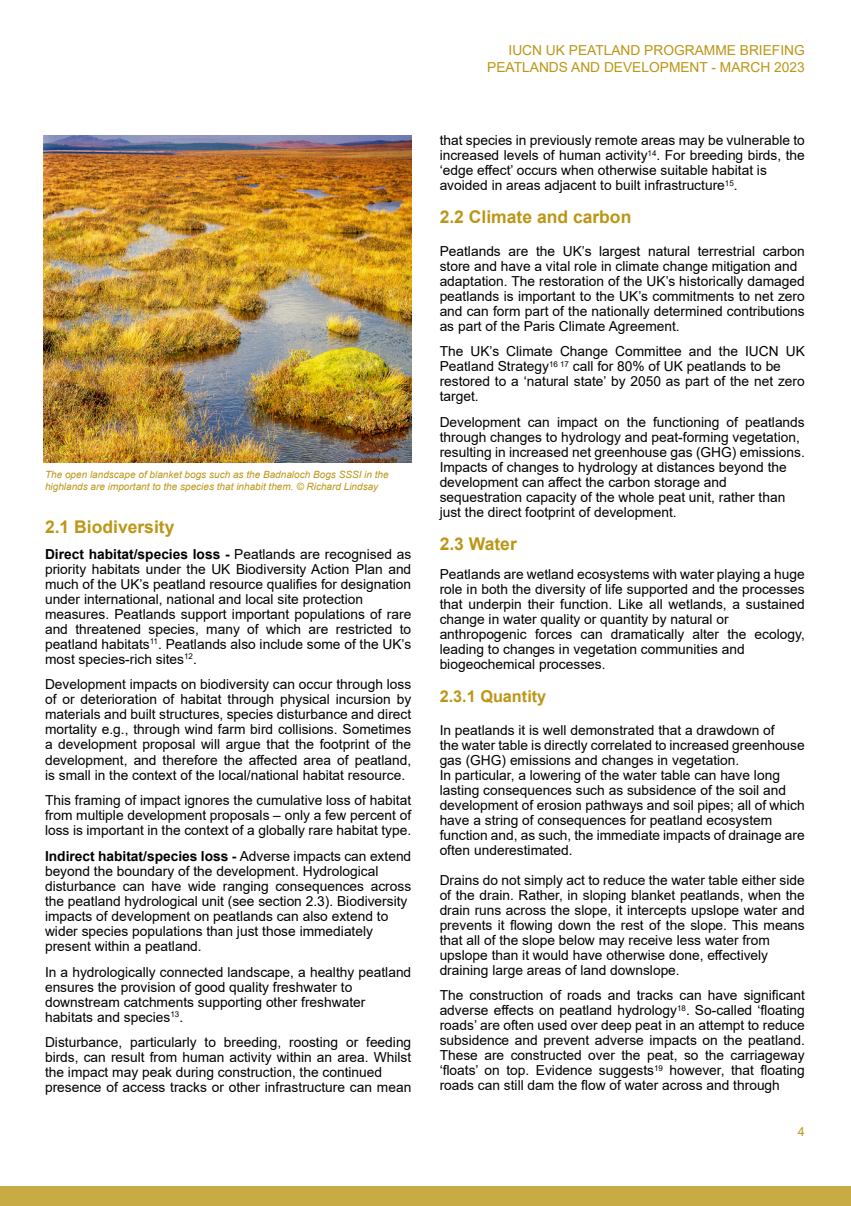
<style>
.page{position:relative;width:851px;height:1206px;background:#fff}
.page>*{position:absolute;margin:0;border:0;box-sizing:border-box;transform-origin:0 0}
.t1{font:700 17.5px "Arial";color:#bb9616}
.t2{font:700 16.25px "Arial";color:#bb9616}
.t3{font:13.75px/15px "Arial";color:#000}
.t4{font:13.75px/16.5px "Arial";color:#bb9616;text-align:right}
.t5{font:12.5px "Arial";color:#bb9616}
.t6{font:italic 10px/12px "Arial";color:#bb9616}
.s1{font-weight:700}
</style>
<div class="page">
<div style="left:0;top:1185px;width:851px;height:20px;background:#c8ab44"></div>
<img style="left:44px;top:135px;width:367px;height:327px">
<p class="t6" style="left:45px;top:468px;width:345px">The open landscape of blanket bogs such as the Badnaloch Bogs SSSI in the highlands are important to the species that inhabit them. © Richard Lindsay</p>
<p class="t1" style="left:45px;top:514px;width:131px">2.1 Biodiversity</p>
<p class="t3" style="left:45px;top:546px;width:368px"><span class="s1">Direct habitat/species loss -</span> Peatlands are recognised as priority habitats under the UK Biodiversity Action Plan and much of the UK’s peatland resource qualifies for designation under international, national and local site protection measures. Peatlands support important populations of rare and threatened species, many of which are restricted to peatland habitats<sup>11</sup>. Peatlands also include some of the UK’s most species-rich sites<sup>12</sup>.</p>
<p class="t3" style="left:45px;top:677px;width:368px;text-align:justify">Development impacts on biodiversity can occur through loss of or deterioration of habitat through physical incursion by materials and built structures, species disturbance and direct mortality e.g., through wind farm bird collisions. Sometimes a development proposal will argue that the footprint of the development, and therefore the affected area of peatland, is small in the context of the local/national habitat resource.</p>
<p class="t3" style="left:45px;top:792px;width:368px;text-align:justify">This framing of impact ignores the cumulative loss of habitat from multiple development proposals – only a few percent of loss is important in the context of a globally rare habitat type.</p>
<p class="t3" style="left:45px;top:848px;width:368px"><span class="s1">Indirect habitat/species loss -</span> Adverse impacts can extend beyond the boundary of the development. Hydrological disturbance can have wide ranging consequences across the peatland hydrological unit (see section 2.3). Biodiversity impacts of development on peatlands can also extend to wider species populations than just those immediately present within a peatland.</p>
<p class="t3" style="left:45px;top:963px;width:368px">In a hydrologically connected landscape, a healthy peatland ensures the provision of good quality freshwater to downstream catchments supporting other freshwater habitats and species<sup>13</sup>.</p>
<p class="t3" style="left:45px;top:1034px;width:368px">Disturbance, particularly to breeding, roosting or feeding birds, can result from human activity within an area. Whilst the impact may peak during construction, the continued presence of access tracks or other infrastructure can mean</p>
<p class="t4" style="left:487px;top:42px;width:319px">IUCN UK PEATLAND PROGRAMME BRIEFING<br>PEATLANDS AND DEVELOPMENT - MARCH 2023</p>
<p class="t3" style="left:439px;top:133px;width:366px">that species in previously remote areas may be vulnerable to increased levels of human activity<sup>14</sup>. For breeding birds, the ‘edge effect’ occurs when otherwise suitable habitat is avoided in areas adjacent to built infrastructure<sup>15</sup>.</p>
<p class="t1" style="left:439px;top:204px;width:193px">2.2 Climate and carbon</p>
<p class="t3" style="left:439px;top:243px;width:366px">Peatlands are the UK’s largest natural terrestrial carbon store and have a vital role in climate change mitigation and adaptation. The restoration of the UK’s historically damaged peatlands is important to the UK’s commitments to net zero and can form part of the nationally determined contributions as part of the Paris Climate Agreement.</p>
<p class="t3" style="left:439px;top:344px;width:366px">The UK’s Climate Change Committee and the IUCN UK Peatland Strategy<sup>16</sup> <sup>17</sup> call for 80% of UK peatlands to be restored to a ‘natural state’ by 2050 as part of the net zero target.</p>
<p class="t3" style="left:439px;top:414px;width:366px">Development can impact on the functioning of peatlands through changes to hydrology and peat-forming vegetation, resulting in increased net greenhouse gas (GHG) emissions.<br>Impacts of changes to hydrology at distances beyond the development can affect the carbon storage and sequestration capacity of the whole peat unit, rather than just the direct footprint of development.</p>
<p class="t1" style="left:439px;top:531px;width:79px">2.3 Water</p>
<p class="t3" style="left:439px;top:566px;width:366px">Peatlands are wetland ecosystems with water playing a huge role in both the diversity of life supported and the processes that underpin their function. Like all wetlands, a sustained change in water quality or quantity by natural or anthropogenic forces can dramatically alter the ecology, leading to changes in vegetation communities and biogeochemical processes.</p>
<p class="t2" style="left:439px;top:684px;width:108px">2.3.1 Quantity</p>
<p class="t3" style="left:439px;top:722px;width:366px">In peatlands it is well demonstrated that a drawdown of<br>the water table is directly correlated to increased greenhouse gas (GHG) emissions and changes in vegetation.<br>In particular, a lowering of the water table can have long lasting consequences such as subsidence of the soil and development of erosion pathways and soil pipes; all of which have a string of consequences for peatland ecosystem function and, as such, the immediate impacts of drainage are often underestimated.</p>
<p class="t3" style="left:439px;top:872px;width:366px">Drains do not simply act to reduce the water table either side of the drain. Rather, in sloping blanket peatlands, when the drain runs across the slope, it intercepts upslope water and prevents it flowing down the rest of the slope. This means that all of the slope below may receive less water from upslope than it would have otherwise done, effectively draining large areas of land downslope.</p>
<p class="t3" style="left:439px;top:987px;width:366px;text-align:justify">The construction of roads and tracks can have significant adverse effects on peatland hydrology<sup>18</sup>. So-called ‘floating roads’ are often used over deep peat in an attempt to reduce subsidence and prevent adverse impacts on the peatland.<br>These are constructed over the peat, so the carriageway ‘floats’ on top. Evidence suggests<sup>19</sup> however, that floating roads can still dam the flow of water across and through</p>
<p class="t5" style="left:797px;top:1122px;width:8px">4</p>
</div>
